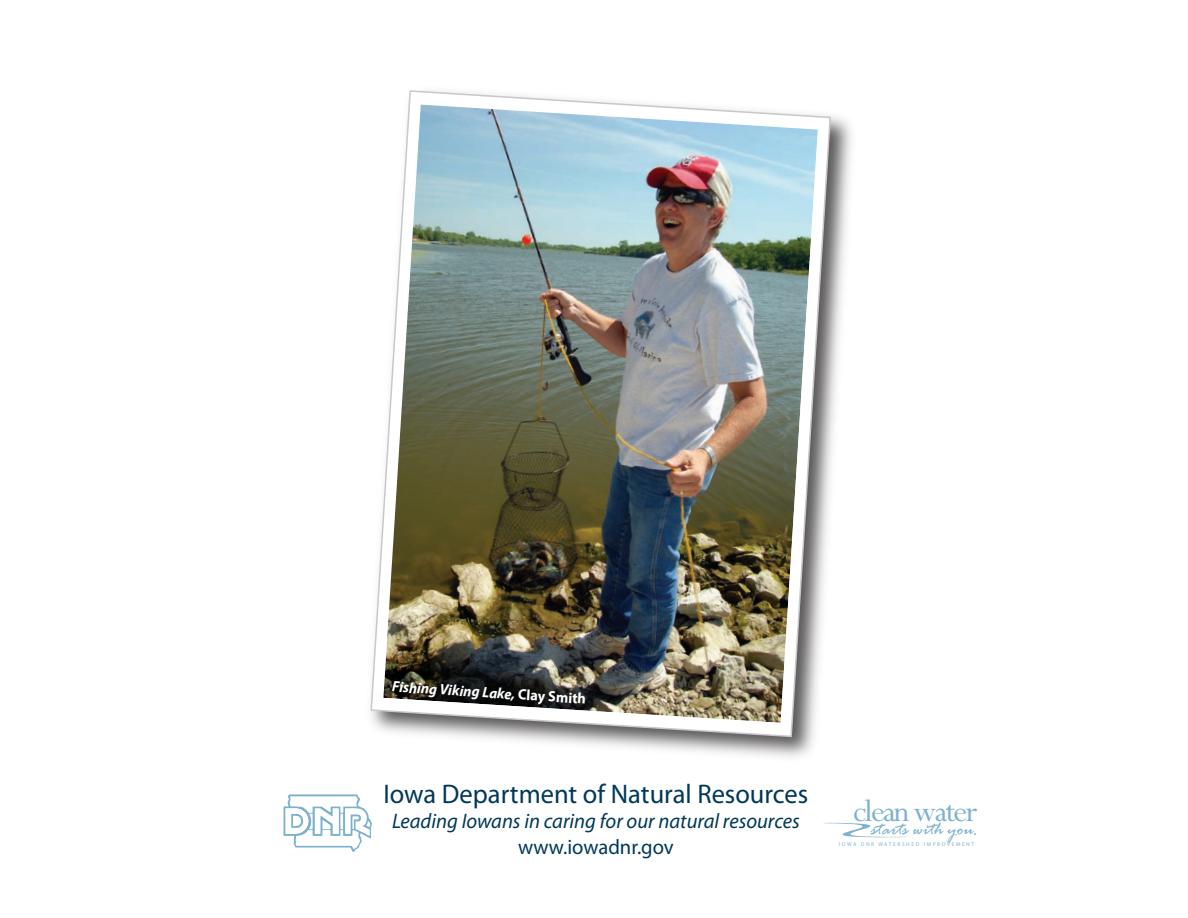
<style>
.page{position:relative;width:1188px;height:918px;background:#fff}
.page>*{position:absolute;margin:0;border:0;box-sizing:border-box;transform-origin:0 0}
.t1{font:34.35px "Perpetua";letter-spacing:-.055em;color:#7db1cd}
.t2{font:27px "Myriad Pro";color:#003859}
.t3{font:italic 21px "Myriad Pro";color:#003859}
.t4{font:21px "Myriad Pro";color:#003859}
.t5{font:italic 19.5px "Rage";color:#7db1cd}
.t6{font:italic 700 15px "Myriad Pro";color:#fff;scale:.96 1}
.t7{font:5.4px "Myriad Pro";letter-spacing:.3em;color:#7db1cd}
.s1{font-style:normal}
</style>
<div class="page">
<img style="left:286px;top:797px;width:84px;height:52px">
<svg style="left:823px;top:823px;width:85px;height:15px"></svg>
<div style="left:366px;top:86px;width:490px;height:678px;background:#231f20;opacity:.75"></div>
<svg style="left:370px;top:89px;width:462px;height:649px"></svg>
<img style="left:383px;top:105px;width:435px;height:618px">
<p class="t6" style="left:393px;top:676px;width:204px;rotate:4deg">Fishing Viking Lake, <span class="s1">Clay Smith</span></p>
<p class="t2" style="left:383px;top:778px;width:426px">Iowa Department of Natural Resources</p>
<p class="t3" style="left:392px;top:808px;width:409px">Leading Iowans in caring for our natural resources</p>
<p class="t4" style="left:518px;top:834px;width:157px">www.iowadnr.gov</p>
<h1 class="t1" style="left:853px;top:790px;width:126px">clean water</h1>
<p class="t5" style="left:871px;top:818px;width:108px">starts with you.</p>
<p class="t7" style="left:839px;top:840px;width:137px">IOWA DNR WATERSHED IMPROVEMENT</p>
</div>
